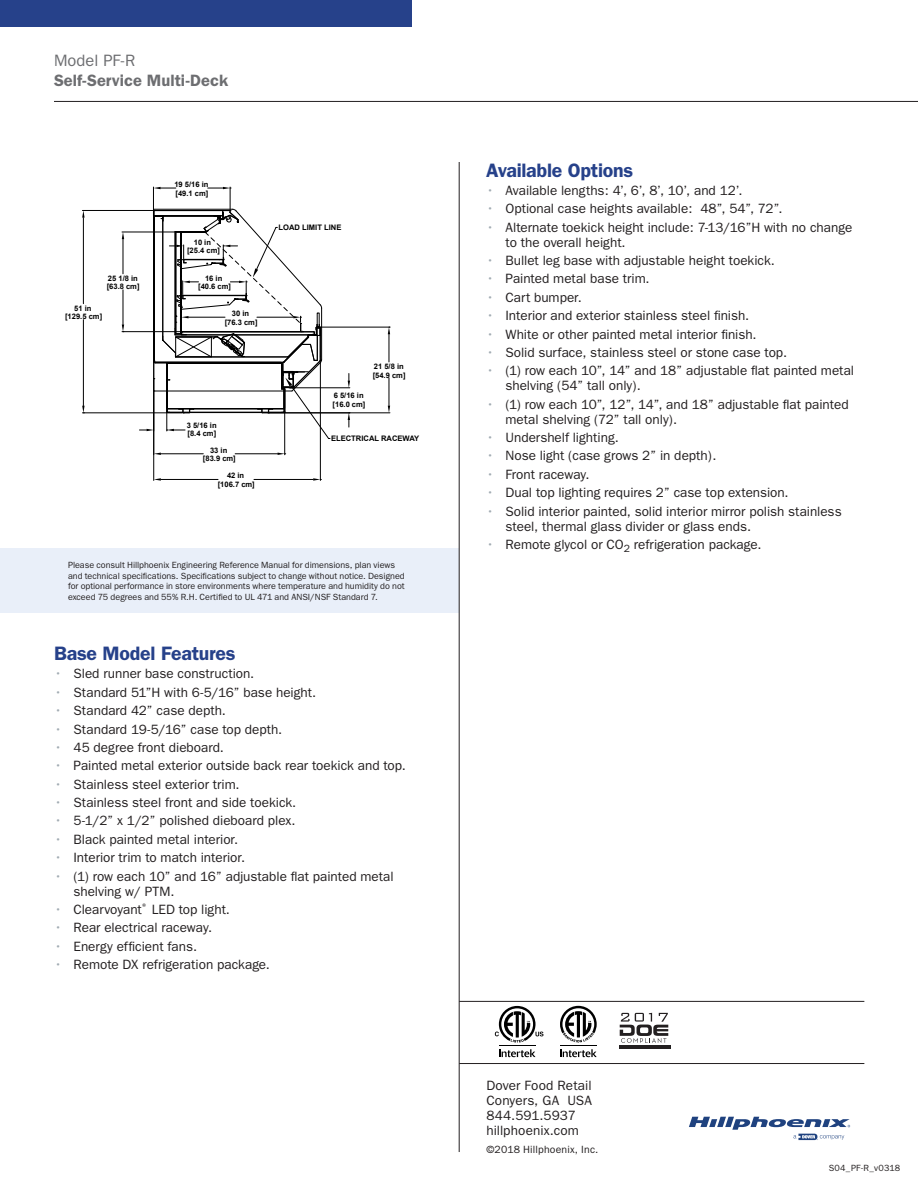
<style>
.page{position:relative;width:918px;height:1188px;background:#fff}
.page>*{position:absolute;margin:0;border:0;box-sizing:border-box;transform-origin:0 0}
.t1{font:600 19.5px "Franklin Gothic";letter-spacing:-.01em;color:#26418a}
.t2{font:600 16.5px "Franklin Gothic";color:#6d6e71}
.t3{font:16.5px "Franklin Gothic";letter-spacing:.005em;color:#6d6e71}
.t4{font:13.5px/15px "Franklin Gothic";color:#231f20}
.t5{font:700 11.7px "Arial";color:#000}
.t6{font:10.5px "Franklin Gothic";letter-spacing:.015em;color:#231f20}
.t7{font:9px/10.5px "Franklin Gothic";color:#231f20}
.t8{font:9px "Franklin Gothic";letter-spacing:.025em;color:#231f20}
.t9{font:700 7.65px/8.6px "Arial";color:#000;text-align:center}
.s1{color:#a1abb2}
</style>
<div class="page">
<hr style="left:82px;top:210px;width:71px;height:1px;background:#000">
<hr style="left:82px;top:413px;width:100px;height:1px;background:#000">
<hr style="left:83px;top:218px;width:1px;height:86px;background:#000">
<hr style="left:83px;top:320px;width:1px;height:86px;background:#000">
<svg style="left:82px;top:210px;width:3px;height:8px"></svg>
<svg style="left:82px;top:406px;width:3px;height:8px"></svg>
<hr style="left:294px;top:387px;width:56px;height:1px;background:#000">
<svg style="left:348px;top:374px;width:2px;height:14px"></svg>
<svg style="left:348px;top:414px;width:2px;height:13px"></svg>
<hr style="left:269px;top:413px;width:121px;height:1px;background:#000">
<hr style="left:321px;top:327px;width:69px;height:1px;background:#000">
<svg style="left:388px;top:378px;width:2px;height:35px"></svg>
<svg style="left:388px;top:327px;width:2px;height:35px"></svg>
<hr style="left:122px;top:232px;width:82px;height:1px;background:#000">
<hr style="left:122px;top:331px;width:180px;height:1px;background:#000">
<hr style="left:123px;top:239px;width:1px;height:35px;background:#000">
<hr style="left:123px;top:290px;width:1px;height:35px;background:#000">
<svg style="left:122px;top:232px;width:2px;height:7px"></svg>
<svg style="left:122px;top:325px;width:2px;height:7px"></svg>
<hr style="left:153px;top:380px;width:1px;height:100px;background:#000">
<hr style="left:320px;top:362px;width:1px;height:118px;background:#000">
<hr style="left:161px;top:479px;width:57px;height:1px;background:#000">
<hr style="left:254px;top:479px;width:59px;height:1px;background:#000">
<svg style="left:154px;top:478px;width:7px;height:3px"></svg>
<svg style="left:313px;top:478px;width:8px;height:3px"></svg>
<hr style="left:284px;top:413px;width:1px;height:42px;background:#000">
<hr style="left:161px;top:453px;width:42px;height:1px;background:#000">
<hr style="left:235px;top:453px;width:43px;height:1px;background:#000">
<svg style="left:154px;top:453px;width:7px;height:2px"></svg>
<svg style="left:278px;top:453px;width:8px;height:2px"></svg>
<svg style="left:139px;top:187px;width:191px;height:252px"></svg>
<div style="left:0;top:0;width:412px;height:27px;background:#26418a"></div>
<div style="left:0;top:548px;width:459px;height:65px;background:#e9eff9"></div>
<hr style="left:54px;top:101px;width:864px;height:1px;background:#231f20">
<hr style="left:459px;top:162px;width:1px;height:990px;background:#231f20">
<hr style="left:459px;top:1063px;width:405px;height:1px;background:#231f20">
<hr style="left:459px;top:1001px;width:405px;height:1px;background:#231f20">
<svg style="left:689px;top:1117px;width:161px;height:23px"></svg>
<svg style="left:560px;top:1049px;width:37px;height:8px"></svg>
<hr style="left:560px;top:1045px;width:37px;height:1px;background:#000">
<svg style="left:560px;top:1006px;width:37px;height:37px"></svg>
<svg style="left:499px;top:1049px;width:37px;height:8px"></svg>
<hr style="left:499px;top:1045px;width:37px;height:1px;background:#000">
<svg style="left:495px;top:1006px;width:48px;height:37px"></svg>
<hr style="left:619px;top:1045px;width:52px;height:4px;background:#231f20">
<svg style="left:620px;top:1013px;width:48px;height:30px"></svg>
<p class="t3" style="left:54px;top:51px;width:83px">Model PF-R</p>
<p class="t2" style="left:54px;top:70px;width:176px">Self-Service Multi-Deck</p>
<p class="t9" style="left:107px;top:274px;width:34px;text-align:left">25 1/8 in [63.8 cm]</p>
<p class="t9" style="left:65px;top:304px;width:39px">51 in [129.5 cm]</p>
<p class="t9" style="left:174px;top:180px;width:36px;text-align:left">19 5/16 in [49.1 cm]</p>
<p class="t9" style="left:187px;top:238px;width:34px">10 in [25.4 cm]</p>
<p class="t9" style="left:198px;top:274px;width:34px">16 in [40.6 cm]</p>
<p class="t9" style="left:225px;top:309px;width:34px">30 in [76.3 cm]</p>
<p class="t9" style="left:187px;top:421px;width:31px;text-align:left">3 5/16 in [8.4 cm]</p>
<p class="t9" style="left:203px;top:446px;width:34px">33 in [83.9 cm]</p>
<p class="t9" style="left:218px;top:472px;width:39px">42 in [106.7 cm]</p>
<h1 class="t1" style="left:486px;top:158px;width:149px">Available Options</h1>
<p class="t4" style="left:486px;top:183px;width:258px"><span class="s1">•</span> Available lengths: 4’, 6’, 8’, 10’, and 12’.</p>
<p class="t4" style="left:486px;top:201px;width:298px"><span class="s1">•</span> Optional case heights available: 48”, 54”, 72”.</p>
<p class="t4" style="left:505px;top:220px;width:348px;text-indent:-19px"><span class="s1">•</span> Alternate toekick height include: 7-13/16”H with no change to the overall height.</p>
<p class="t4" style="left:486px;top:253px;width:290px"><span class="s1">•</span> Bullet leg base with adjustable height toekick.</p>
<p class="t4" style="left:486px;top:272px;width:165px"><span class="s1">•</span> Painted metal base trim.</p>
<p class="t4" style="left:486px;top:290px;width:97px"><span class="s1">•</span> Cart bumper.</p>
<p class="t4" style="left:486px;top:308px;width:265px"><span class="s1">•</span> Interior and exterior stainless steel finish.</p>
<p class="t4" style="left:486px;top:327px;width:272px"><span class="s1">•</span> White or other painted metal interior finish.</p>
<p class="t4" style="left:486px;top:345px;width:303px"><span class="s1">•</span> Solid surface, stainless steel or stone case top.</p>
<p class="t4" style="left:505px;top:363px;width:350px;text-indent:-19px"><span class="s1">•</span> (1) row each 10”, 14” and 18” adjustable flat painted metal shelving (54” tall only).</p>
<p class="t4" style="left:505px;top:397px;width:345px;text-indent:-19px"><span class="s1">•</span> (1) row each 10”, 12”, 14”, and 18” adjustable flat painted metal shelving (72” tall only).</p>
<p class="t4" style="left:486px;top:430px;width:134px"><span class="s1">•</span> Undershelf lighting.</p>
<p class="t4" style="left:486px;top:448px;width:232px"><span class="s1">•</span> Nose light (case grows 2” in depth).</p>
<p class="t4" style="left:486px;top:467px;width:105px"><span class="s1">•</span> Front raceway.</p>
<p class="t4" style="left:486px;top:485px;width:304px"><span class="s1">•</span> Dual top lighting requires 2” case top extension.</p>
<p class="t4" style="left:505px;top:504px;width:338px;text-indent:-19px"><span class="s1">•</span> Solid interior painted, solid interior mirror polish stainless steel, thermal glass divider or glass ends.</p>
<p class="t4" style="left:486px;top:537px;width:277px"><span class="s1">•</span> Remote glycol or CO<sub>2</sub> refrigeration package.</p>
<p class="t9" style="left:279px;top:223px;width:64px">LOAD LIMIT LINE</p>
<p class="t9" style="left:373px;top:362px;width:34px;text-align:left">21 5/8 in [54.9 cm]</p>
<p class="t9" style="left:561px;top:367px;width:34px">[58.7 cm]</p>
<p class="t9" style="left:333px;top:391px;width:34px;text-align:left">6 5/16 in [16.0 cm]</p>
<p class="t9" style="left:523px;top:398px;width:34px">[19.8 cm]</p>
<p class="t9" style="left:331px;top:434px;width:90px">ELECTRICAL RACEWAY</p>
<p class="t5" style="left:444px;top:431px;width:150px">7 13/16" TOEKICK OPTION</p>
<p class="t7" style="left:68px;top:560px;width:338px">Please consult Hillphoenix Engineering Reference Manual for dimensions, plan views and technical specifications. Specifications subject to change without notice. Designed for optional performance in store environments where temperature and humidity do not exceed 75 degrees and 55% R.H. Certified to UL 471 and ANSI/NSF Standard 7.</p>
<h1 class="t1" style="left:54px;top:642px;width:183px">Base Model Features</h1>
<p class="t4" style="left:54px;top:666px;width:202px"><span class="s1">•</span> Sled runner base construction.</p>
<p class="t4" style="left:54px;top:685px;width:264px"><span class="s1">•</span> Standard 51”H with 6-5/16” base height.</p>
<p class="t4" style="left:54px;top:703px;width:173px"><span class="s1">•</span> Standard 42” case depth.</p>
<p class="t4" style="left:54px;top:722px;width:230px"><span class="s1">•</span> Standard 19-5/16” case top depth.</p>
<p class="t4" style="left:54px;top:740px;width:172px"><span class="s1">•</span> 45 degree front dieboard.</p>
<p class="t4" style="left:54px;top:758px;width:354px"><span class="s1">•</span> Painted metal exterior outside back rear toekick and top.</p>
<p class="t4" style="left:54px;top:777px;width:187px"><span class="s1">•</span> Stainless steel exterior trim.</p>
<p class="t4" style="left:54px;top:795px;width:244px"><span class="s1">•</span> Stainless steel front and side toekick.</p>
<p class="t4" style="left:54px;top:813px;width:243px"><span class="s1">•</span> 5-1/2” x 1/2” polished dieboard plex.</p>
<p class="t4" style="left:54px;top:832px;width:186px"><span class="s1">•</span> Black painted metal interior.</p>
<p class="t4" style="left:54px;top:850px;width:193px"><span class="s1">•</span> Interior trim to match interior.</p>
<p class="t4" style="left:73px;top:869px;width:322px;text-indent:-19px"><span class="s1">•</span> (1) row each 10” and 16” adjustable flat painted metal shelving w/ PTM.</p>
<p class="t4" style="left:54px;top:902px;width:178px"><span class="s1">•</span> Clearvoyant<sup>®</sup> LED top light.</p>
<p class="t4" style="left:54px;top:920px;width:160px"><span class="s1">•</span> Rear electrical raceway.</p>
<p class="t4" style="left:54px;top:939px;width:145px"><span class="s1">•</span> Energy efficient fans.</p>
<p class="t4" style="left:54px;top:957px;width:218px"><span class="s1">•</span> Remote DX refrigeration package.</p>
<p class="t4" style="left:486px;top:1078px;width:107px">Dover Food Retail<br>Conyers, GA USA<br>844.591.5937 hillphoenix.com</p>
<p class="t6" style="left:486px;top:1144px;width:113px">©2018 Hillphoenix, Inc.</p>
<p class="t8" style="left:829px;top:1163px;width:73px">S04_PF-R_v0318</p>
</div>
